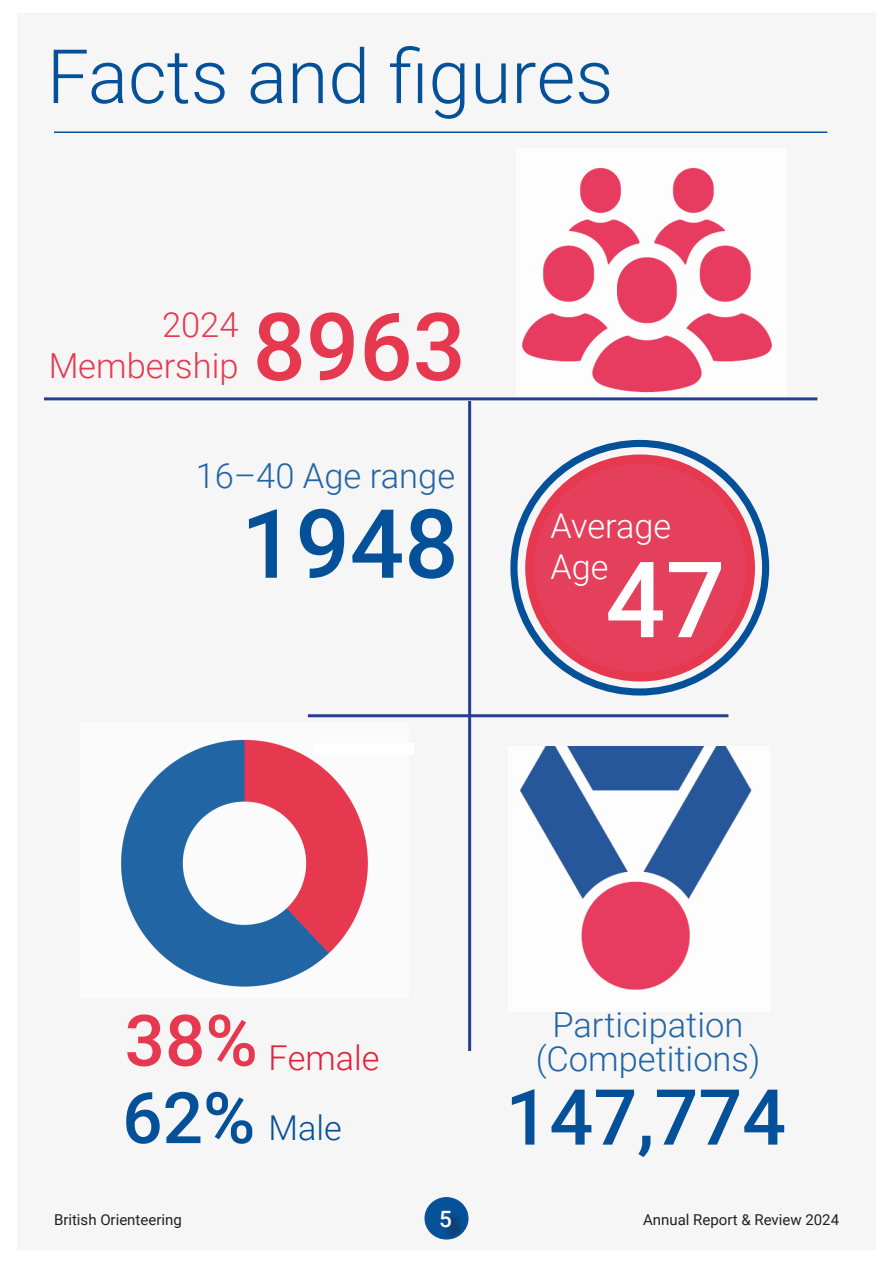
<style>
.page{position:relative;width:893px;height:1263px;background:#fff}
.page>*{position:absolute;margin:0;border:0;box-sizing:border-box;transform-origin:0 0}
.t1{font:500 105.6px "Roboto";color:#fff}
.t2{font:500 95.7px "Roboto";color:#055199}
.t3{font:500 93.9px "Roboto";color:#e41f3a}
.t4{font:500 77.4px "Roboto";color:#055199}
.t5{font:300 75px "Roboto";color:#055199}
.t6{font:500 71.25px "Roboto";color:#055199}
.t7{font:300 34.5px/34.2px "Roboto";color:#055199;text-align:center}
.t8{font:300 34.5px/41px "Roboto";color:#e41f3a;text-align:right}
.t9{font:300 34.2px "Roboto";color:#fff}
.t10{font:300 34.2px "Roboto";color:#e41f3a}
.t11{font:300 34.2px "Roboto";color:#055199}
.t12{font:500 22.5px "Roboto";color:#fff}
.t13{font:15px "Roboto";color:#231f20}
.s1{font-weight:500;font-size:71.25px}
</style>
<div class="page">
<div style="left:18px;top:14px;width:857px;height:1235px;background:#f6f6f6"></div>
<img style="left:121px;top:739px;width:247px;height:248px">
<img style="left:522px;top:168px;width:250px;height:225px">
<div style="left:425px;top:1197px;width:43px;height:42px;background:#055199;border-radius:50%"></div>
<div style="left:424px;top:1197px;width:44px;height:42px;border:1px solid #055199;border-radius:50%"></div>
<hr style="left:44px;top:397px;width:773px;height:3px;background:#253f8e">
<hr style="left:468px;top:401px;width:3px;height:650px;background:#253f8e">
<hr style="left:308px;top:714px;width:420px;height:3px;background:#253f8e">
<div style="left:510px;top:440px;width:259px;height:255px;border:7px solid #055199;border-radius:50%"></div>
<div style="left:530px;top:459px;width:220px;height:218px;background:#e5405b;border-radius:50%"></div>
<div style="left:525px;top:454px;width:230px;height:227px;border:9px solid #e41f3a;border-radius:50%"></div>
<img style="left:520px;top:746px;width:232px;height:244px">
<div style="left:315px;top:743px;width:99px;height:12px;background:#fff"></div>
<div style="left:442px;top:1212px;width:23px;height:28px;background:#231f20;opacity:.75"></div>
<hr style="left:54px;top:131px;width:773px;height:2px;background:#055199">
<p class="t5" style="left:47px;top:24px;width:568px">Facts and figures</p>
<h3 class="t8" style="left:48px;top:303px;width:192px">2024<br>Membership</h3>
<h3 class="t3" style="left:253px;top:281px;width:215px">8963</h3>
<h3 class="t7" style="left:196px;top:457px;width:261px">16–40 Age range</h3>
<p class="t2" style="left:241px;top:477px;width:219px">1948</p>
<p class="t9" style="left:550px;top:502px;width:122px">Average</p>
<p class="t9" style="left:550px;top:543px;width:60px">Age</p>
<p class="t1" style="left:605px;top:526px;width:122px">47</p>
<p class="t10" style="left:125px;top:1033px;width:256px"><span class="s1">38%</span> Female</p>
<p class="t6" style="left:122px;top:1068px;width:135px">62%</p>
<p class="t11" style="left:268px;top:1104px;width:75px">Male</p>
<h3 class="t7" style="left:535px;top:1006px;width:226px">Participation (Competitions)</h3>
<p class="t4" style="left:505px;top:1063px;width:282px">147,774</p>
<p class="t13" style="left:54px;top:1209px;width:129px">British Orienteering</p>
<p class="t12" style="left:439px;top:1203px;width:14px">5</p>
<p class="t13" style="left:643px;top:1209px;width:198px">Annual Report &amp; Review 2024</p>
</div>
